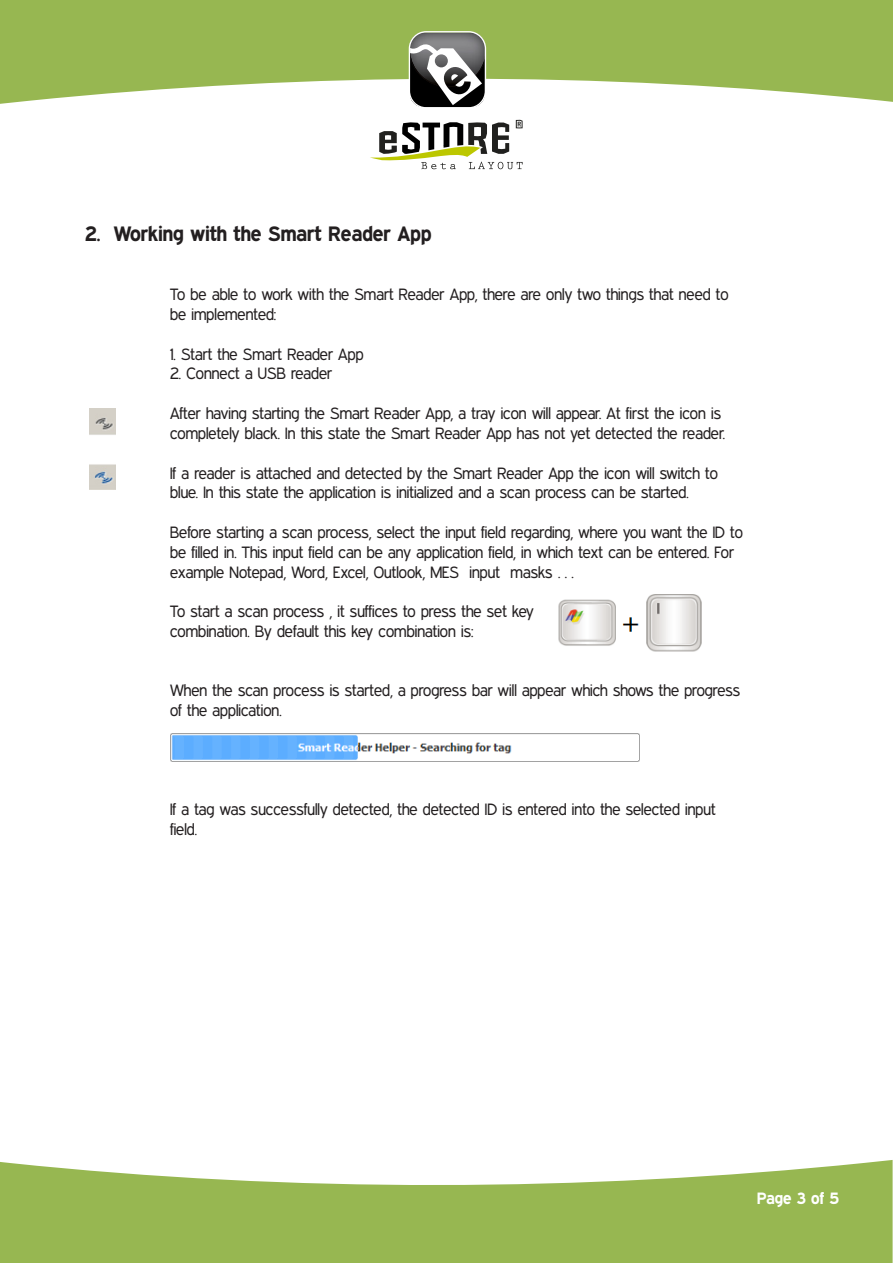
<style>
.page{position:relative;width:893px;height:1263px;background:#fff}
.page>*{position:absolute;margin:0;border:0;box-sizing:border-box;transform-origin:0 0}
.t1{font:700 21px "Expressway Rg";color:#231f20}
.t2{font:16.5px/19.8px "Expressway Bk";color:#231f20}
.t3{font:700 16.5px "Expressway Rg";color:#fff}
</style>
<div class="page">
<svg style="left:0;top:1160px;width:893px;height:103px;fill:#97b751"></svg>
<svg style="left:0;top:0;width:893px;height:104px;background:#a6c26b"></svg>
<svg style="left:409px;top:31px;width:77px;height:77px"></svg>
<svg style="left:370px;top:120px;width:153px;height:49px"></svg>
<img style="left:558px;top:594px;width:144px;height:58px">
<img style="left:170px;top:733px;width:469px;height:28px">
<img style="left:90px;top:409px;width:25px;height:80px">
<p class="t1" style="left:85px;top:221px;width:348px">2. Working with the Smart Reader App</p>
<p class="t2" style="left:170px;top:284px;width:560px">To be able to work with the Smart Reader App, there are only two things that need to be implemented:</p>
<p class="t2" style="left:170px;top:344px;width:195px">1. Start the Smart Reader App</p>
<p class="t2" style="left:170px;top:363px;width:164px">2. Connect a USB reader</p>
<p class="t2" style="left:170px;top:403px;width:556px">After having starting the Smart Reader App, a tray icon will appear. At first the icon is completely black. In this state the Smart Reader App has not yet detected the reader.</p>
<p class="t2" style="left:170px;top:462px;width:549px">If a reader is attached and detected by the Smart Reader App the icon will switch to blue. In this state the application is initialized and a scan process can be started.</p>
<p class="t2" style="left:170px;top:522px;width:574px">Before starting a scan process, select the input field regarding, where you want the ID to be filled in. This input field can be any application field, in which text can be entered. For example Notepad, Word, Excel, Outlook, MES input masks …</p>
<p class="t2" style="left:170px;top:601px;width:365px">To start a scan process , it suffices to press the set key combination. By default this key combination is:</p>
<p class="t2" style="left:170px;top:680px;width:572px">When the scan process is started, a progress bar will appear which shows the progress of the application.</p>
<p class="t2" style="left:170px;top:799px;width:547px">If a tag was successfully detected, the detected ID is entered into the selected input field.</p>
<p class="t3" style="left:757px;top:1188px;width:83px">Page 3 of 5</p>
</div>
